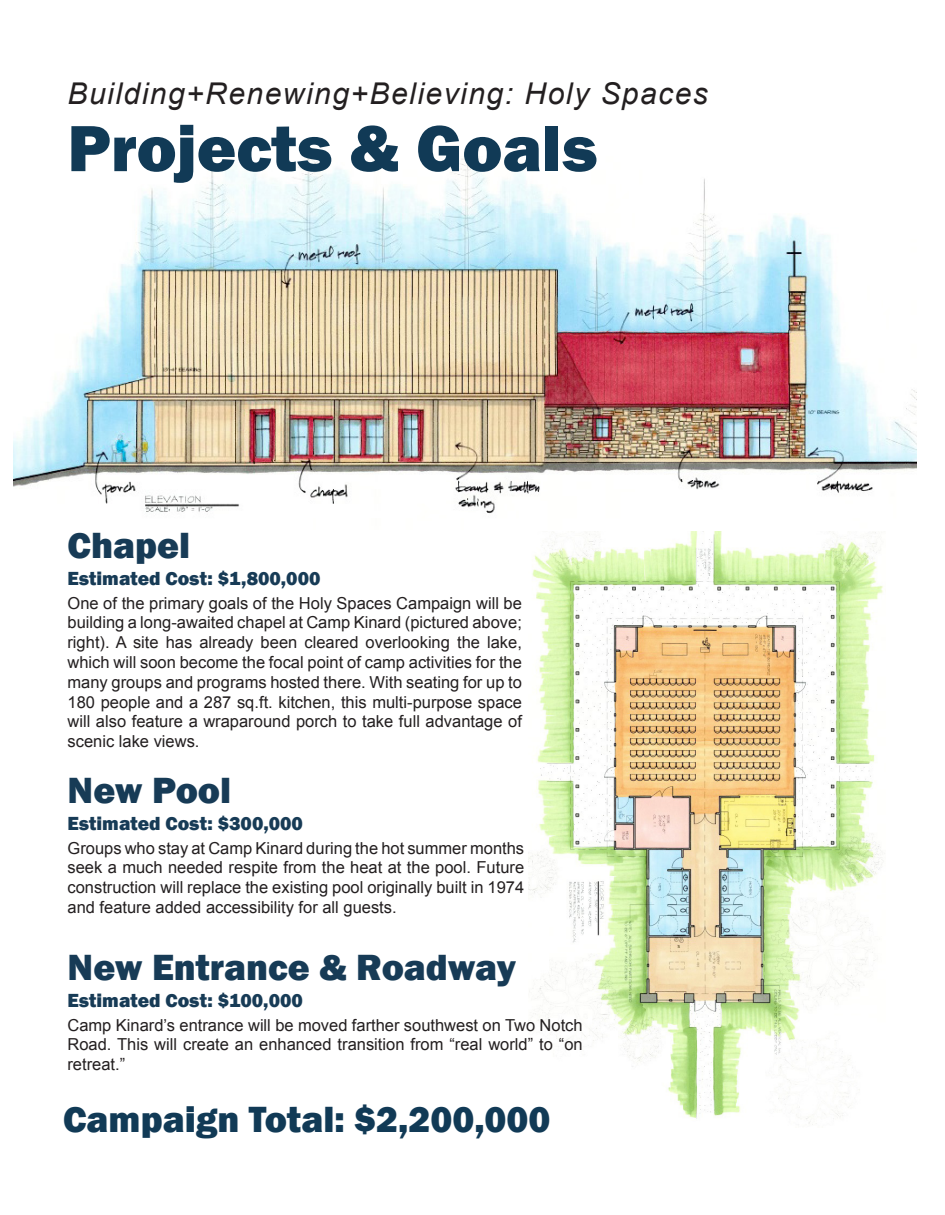
<style>
.page{position:relative;width:945px;height:1215px;background:#fff}
.page>*{position:absolute;margin:0;border:0;box-sizing:border-box;transform-origin:0 0}
.t1{font:800 67.5px "Franklin Gothic";color:#113a56}
.t2{font:800 37.5px "Franklin Gothic";color:#173b56}
.t3{font:800 37.5px "Franklin Gothic";color:#113a56}
.t4{font:italic 30px "Arial";letter-spacing:.05em;color:#231f20}
.t5{font:800 19.5px "Franklin Gothic";color:#173b56}
.t6{font:16.5px/19.8px "Arial";color:#231f20;text-align:justify}
</style>
<div class="page">
<img style="left:14px;top:156px;width:902px;height:358px">
<img style="left:528px;top:532px;width:357px;height:593px">
<p class="t4" style="left:68px;top:74px;width:642px">Building+Renewing+Believing: Holy Spaces</p>
<p class="t1" style="left:68px;top:105px;width:532px">Projects &amp; Goals</p>
<p class="t2" style="left:68px;top:521px;width:124px">Chapel</p>
<p class="t5" style="left:68px;top:565px;width:255px">Estimated Cost: $1,800,000</p>
<p class="t6" style="left:68px;top:593px;width:456px">One of the primary goals of the Holy Spaces Campaign will be building a long-awaited chapel at Camp Kinard (pictured above; right). A site has already been cleared overlooking the lake, which will soon become the focal point of camp activities for the many groups and programs hosted there. With seating for up to 180 people and a 287 sq.ft. kitchen, this multi-purpose space will also feature a wraparound porch to take full advantage of scenic lake views.</p>
<p class="t2" style="left:68px;top:766px;width:165px">New Pool</p>
<p class="t5" style="left:68px;top:810px;width:237px">Estimated Cost: $300,000</p>
<p class="t6" style="left:68px;top:838px;width:458px">Groups who stay at Camp Kinard during the hot summer months seek a much needed respite from the heat at the pool. Future construction will replace the existing pool originally built in 1974 and feature added accessibility for all guests.</p>
<p class="t2" style="left:68px;top:943px;width:450px">New Entrance &amp; Roadway</p>
<p class="t5" style="left:68px;top:987px;width:237px">Estimated Cost: $100,000</p>
<p class="t6" style="left:68px;top:1015px;width:517px">Camp Kinard’s entrance will be moved farther southwest on Two Notch Road. This will create an enhanced transition from “real world” to “on retreat.”</p>
<p class="t3" style="left:63px;top:1095px;width:489px">Campaign Total: $2,200,000</p>
</div>
